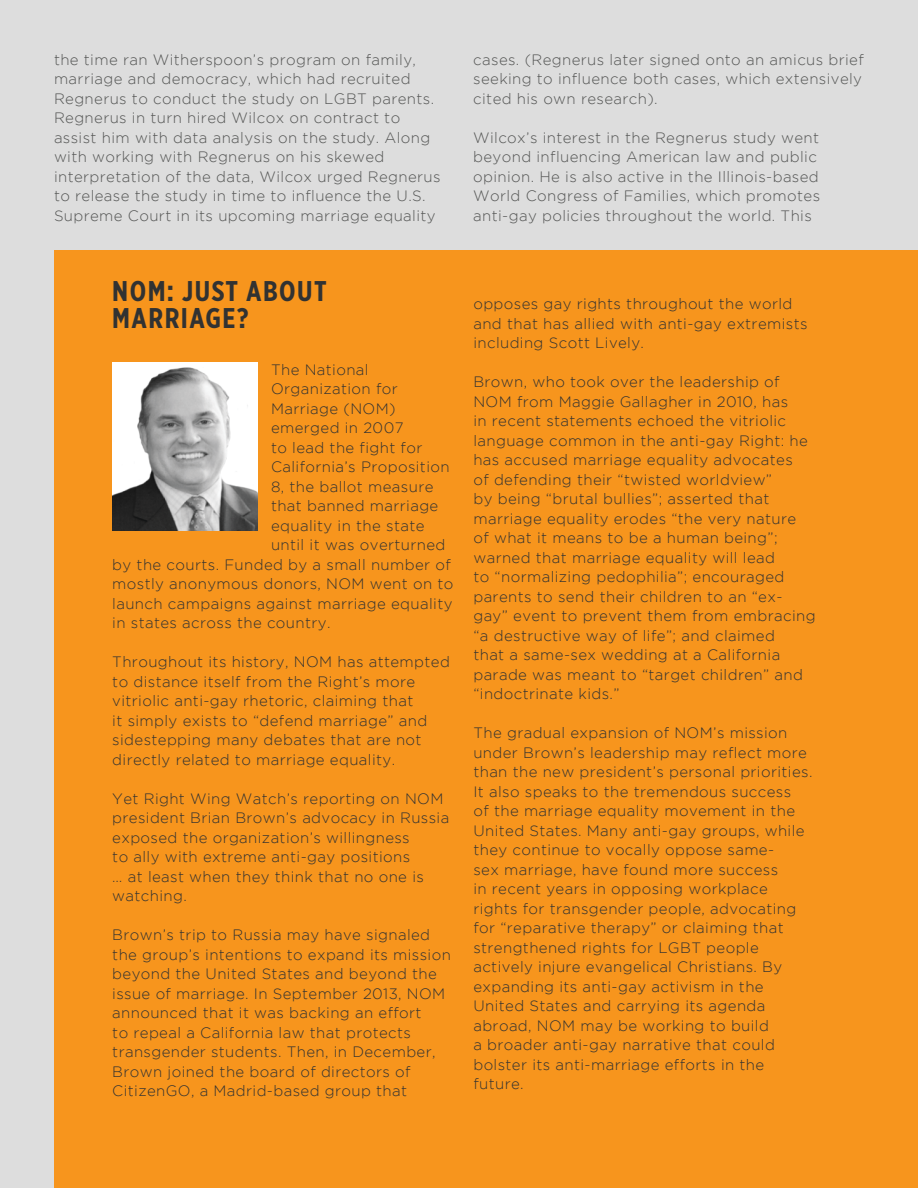
<style>
.page{position:relative;width:918px;height:1188px;background:#ddd}
.page>*{position:absolute;margin:0;border:0;box-sizing:border-box;transform-origin:0 0}
.t1{font:700 28.5px/27px "Gotham X Narrow";letter-spacing:.05em;color:#313232}
.t2{font:300 15px/19.5px "Gotham";letter-spacing:.025em;color:#313232}
.t3{font:300 15px/19.5px "Gotham";letter-spacing:.025em;color:#545554}
</style>
<div class="page">
<div style="left:54px;top:251px;width:864px;height:937px;background:#f7951d"></div>
<img style="left:112px;top:363px;width:146px;height:168px">
<p class="t3" style="left:54px;top:50px;width:388px">the time ran Witherspoon’s program on family, marriage and democracy, which had recruited Regnerus to conduct the study on LGBT parents.<br>Regnerus in turn hired Wilcox on contract to assist him with data analysis on the study. Along with working with Regnerus on his skewed interpretation of the data, Wilcox urged Regnerus to release the study in time to influence the U.S.<br>Supreme Court in its upcoming marriage equality</p>
<p class="t3" style="left:473px;top:50px;width:392px;text-align:justify">cases. (Regnerus later signed onto an amicus brief seeking to influence both cases, which extensively cited his own research).</p>
<p class="t3" style="left:473px;top:128px;width:348px">Wilcox’s interest in the Regnerus study went beyond influencing American law and public opinion. He is also active in the Illinois-based World Congress of Families, which promotes anti-gay policies throughout the world. This</p>
<h1 class="t1" style="left:112px;top:278px;width:216px">NOM: JUST ABOUT<br>MARRIAGE?</h1>
<p class="t2" style="left:271px;top:360px;width:99px">The National</p>
<p class="t2" style="left:271px;top:379px;width:128px">Organization for</p>
<p class="t2" style="left:271px;top:399px;width:126px">Marriage (NOM)</p>
<p class="t2" style="left:271px;top:418px;width:134px">emerged in 2007</p>
<p class="t2" style="left:271px;top:438px;width:153px">to lead the fight for</p>
<p class="t2" style="left:271px;top:457px;width:180px">California’s Proposition</p>
<p class="t2" style="left:271px;top:477px;width:164px">8, the ballot measure</p>
<p class="t2" style="left:271px;top:496px;width:169px">that banned marriage</p>
<p class="t2" style="left:271px;top:516px;width:155px">equality in the state</p>
<p class="t2" style="left:271px;top:535px;width:176px">until it was overturned</p>
<p class="t2" style="left:112px;top:555px;width:340px">by the courts. Funded by a small number of</p>
<p class="t2" style="left:112px;top:574px;width:343px">mostly anonymous donors, NOM went on to</p>
<p class="t2" style="left:112px;top:594px;width:342px">launch campaigns against marriage equality</p>
<p class="t2" style="left:112px;top:613px;width:220px">in states across the country.</p>
<p class="t2" style="left:112px;top:652px;width:339px">Throughout its history, NOM has attempted to distance itself from the Right’s more vitriolic anti-gay rhetoric, claiming that<br>it simply exists to “defend marriage” and sidestepping many debates that are not directly related to marriage equality.</p>
<p class="t2" style="left:112px;top:789px;width:339px">Yet Right Wing Watch’s reporting on NOM president Brian Brown’s advocacy in Russia exposed the organization’s willingness<br>to ally with extreme anti-gay positions<br>… at least when they think that no one is watching.</p>
<p class="t2" style="left:112px;top:925px;width:340px">Brown’s trip to Russia may have signaled the group’s intentions to expand its mission beyond the United States and beyond the issue of marriage. In September 2013, NOM announced that it was backing an effort<br>to repeal a California law that protects transgender students. Then, in December, Brown joined the board of directors of CitizenGO, a Madrid-based group that</p>
<p class="t2" style="left:473px;top:294px;width:336px">opposes gay rights throughout the world and that has allied with anti-gay extremists including Scott Lively.</p>
<p class="t2" style="left:473px;top:372px;width:344px">Brown, who took over the leadership of NOM from Maggie Gallagher in 2010, has<br>in recent statements echoed the vitriolic language common in the anti-gay Right: he has accused marriage equality advocates<br>of defending their “twisted worldview”<br>by being “brutal bullies”; asserted that marriage equality erodes “the very nature<br>of what it means to be a human being”; warned that marriage equality will lead<br>to “normalizing pedophilia”; encouraged parents to send their children to an “ex&shy;gay” event to prevent them from embracing “a destructive way of life”; and claimed<br>that a same-sex wedding at a California parade was meant to “target children” and “indoctrinate kids.”</p>
<p class="t2" style="left:473px;top:723px;width:341px">The gradual expansion of NOM’s mission under Brown’s leadership may reflect more than the new president’s personal priorities.<br>It also speaks to the tremendous success<br>of the marriage equality movement in the United States. Many anti-gay groups, while they continue to vocally oppose same-<br>sex marriage, have found more success<br>in recent years in opposing workplace rights for transgender people, advocating for “reparative therapy” or claiming that strengthened rights for LGBT people actively injure evangelical Christians. By expanding its anti-gay activism in the United States and carrying its agenda abroad, NOM may be working to build<br>a broader anti-gay narrative that could bolster its anti-marriage efforts in the future.</p>
</div>
